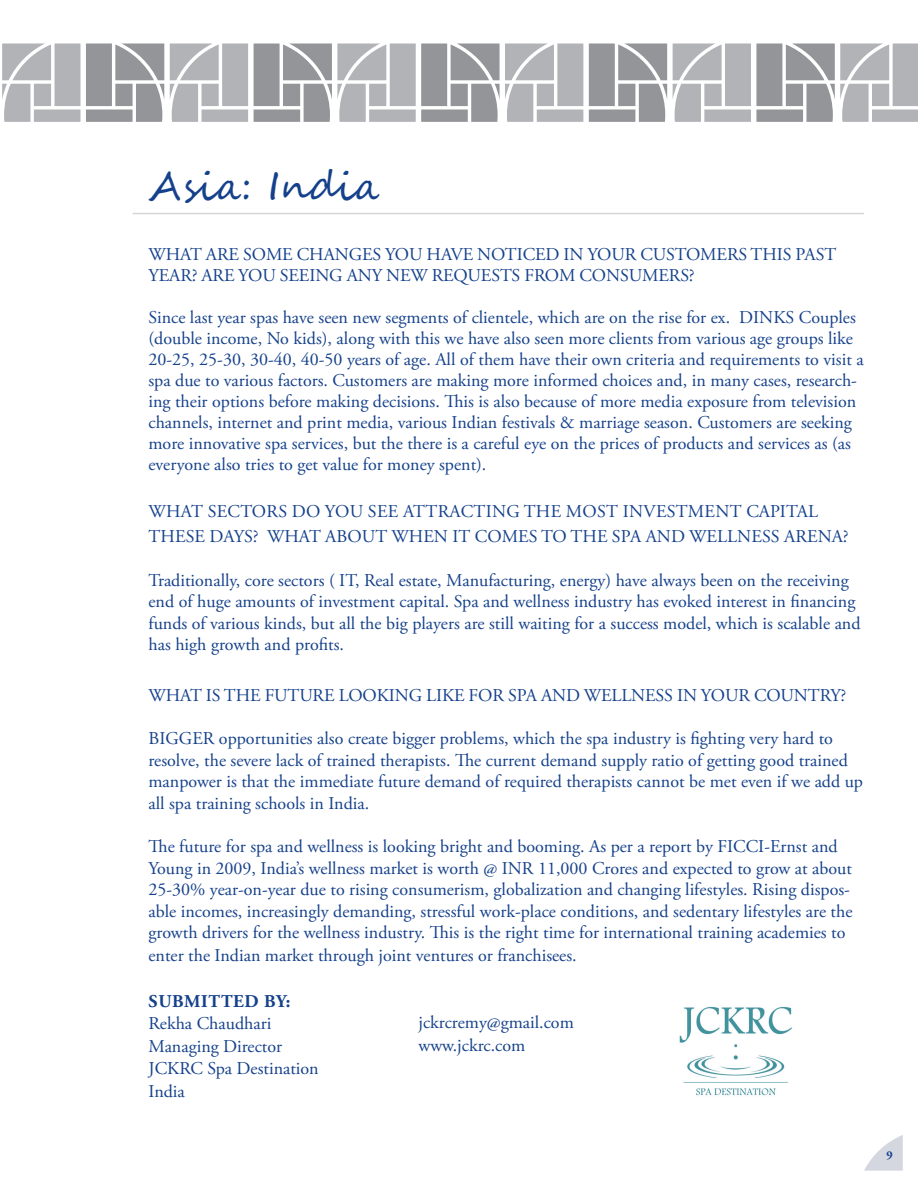
<style>
.page{position:relative;width:918px;height:1188px;background:#fff}
.page>*{position:absolute;margin:0;border:0;box-sizing:border-box;transform-origin:0 0}
.t1{font:39px "Segoe Script";color:#15418b}
.Body_Copy{font:18px/21px "Adobe Garamond Pro";color:#15418b}
.Body_Copy-2{font:700 18px "Adobe Garamond Pro";letter-spacing:.035em;color:#15418b}
.t2{font:700 12px "Adobe Garamond Pro";color:#15418b}
</style>
<div class="page">
<svg style="left:864px;top:1135px;width:39px;height:36px"></svg>
<hr style="left:133px;top:213px;width:731px;height:1px;background:#d6d6d6">
<img style="left:679px;top:1006px;width:113px;height:90px">
<svg style="left:170px;top:43px;width:78px;height:79px;background:#bebfc2"></svg>
<svg style="left:2px;top:43px;width:78px;height:79px;background:#bebfc2"></svg>
<svg style="left:86px;top:43px;width:78px;height:79px;background:#a4a6a8"></svg>
<svg style="left:254px;top:43px;width:329px;height:79px"></svg>
<svg style="left:589px;top:43px;width:78px;height:79px;background:#a4a6a8"></svg>
<svg style="left:673px;top:43px;width:245px;height:79px"></svg>
<p class="t1" style="left:148px;top:155px;width:233px">Asia: India</p>
<p class="Body_Copy" style="left:149px;top:244px;width:689px">WHAT ARE SOME CHANGES YOU HAVE NOTICED IN YOUR CUSTOMERS THIS PAST<br>YEAR? ARE YOU SEEING ANY NEW REQUESTS FROM CONSUMERS?</p>
<p class="Body_Copy" style="left:148px;top:307px;width:717px">Since last year spas have seen new segments of clientele, which are on the rise for ex. DINKS Couples (double income, No kids), along with this we have also seen more clients from various age groups like 20-25, 25-30, 30-40, 40-50 years of age. All of them have their own criteria and requirements to visit a spa due to various factors. Customers are making more informed choices and, in many cases, research&shy;ing their options before making decisions. This is also because of more media exposure from television channels, internet and print media, various Indian festivals &amp; marriage season. Customers are seeking more innovative spa services, but the there is a careful eye on the prices of products and services as (as everyone also tries to get value for money spent).</p>
<p class="Body_Copy" style="left:149px;top:499px;width:702px;line-height:25.5px">WHAT SECTORS DO YOU SEE ATTRACTING THE MOST INVESTMENT CAPITAL<br>THESE DAYS? WHAT ABOUT WHEN IT COMES TO THE SPA AND WELLNESS ARENA?</p>
<p class="Body_Copy" style="left:148px;top:570px;width:714px;line-height:21.6px">Traditionally, core sectors ( IT, Real estate, Manufacturing, energy) have always been on the receiving end of huge amounts of investment capital. Spa and wellness industry has evoked interest in financing funds of various kinds, but all the big players are still waiting for a success model, which is scalable and has high growth and profits.</p>
<p class="Body_Copy" style="left:149px;top:685px;width:699px">WHAT IS THE FUTURE LOOKING LIKE FOR SPA AND WELLNESS IN YOUR COUNTRY?</p>
<p class="Body_Copy" style="left:148px;top:728px;width:716px;line-height:21.6px">BIGGER opportunities also create bigger problems, which the spa industry is fighting very hard to resolve, the severe lack of trained therapists. The current demand supply ratio of getting good trained manpower is that the immediate future demand of required therapists cannot be met even if we add up all spa training schools in India.</p>
<p class="Body_Copy" style="left:148px;top:836px;width:706px;line-height:21.8px">The future for spa and wellness is looking bright and booming. As per a report by FICCI-Ernst and Young in 2009, India’s wellness market is worth @ INR 11,000 Crores and expected to grow at about 25-30% year-on-year due to rising consumerism, globalization and changing lifestyles. Rising dispos&shy;able incomes, increasingly demanding, stressful work-place conditions, and sedentary lifestyles are the growth drivers for the wellness industry. This is the right time for international training academies to enter the Indian market through joint ventures or franchisees.</p>
<p class="Body_Copy-2" style="left:149px;top:990px;width:143px">SUBMITTED BY:</p>
<p class="Body_Copy" style="left:148px;top:1014px;width:124px">Rekha Chaudhari</p>
<p class="Body_Copy" style="left:148px;top:1036px;width:135px">Managing Director</p>
<p class="Body_Copy" style="left:148px;top:1059px;width:172px">JCKRC Spa Destination</p>
<p class="Body_Copy" style="left:148px;top:1081px;width:38px">India</p>
<p class="Body_Copy" style="left:418px;top:1013px;width:157px">jckrcremy@gmail.com</p>
<p class="Body_Copy" style="left:418px;top:1035px;width:108px">www.jckrc.com</p>
<p class="t2" style="left:886px;top:1148px;width:8px">9</p>
</div>
